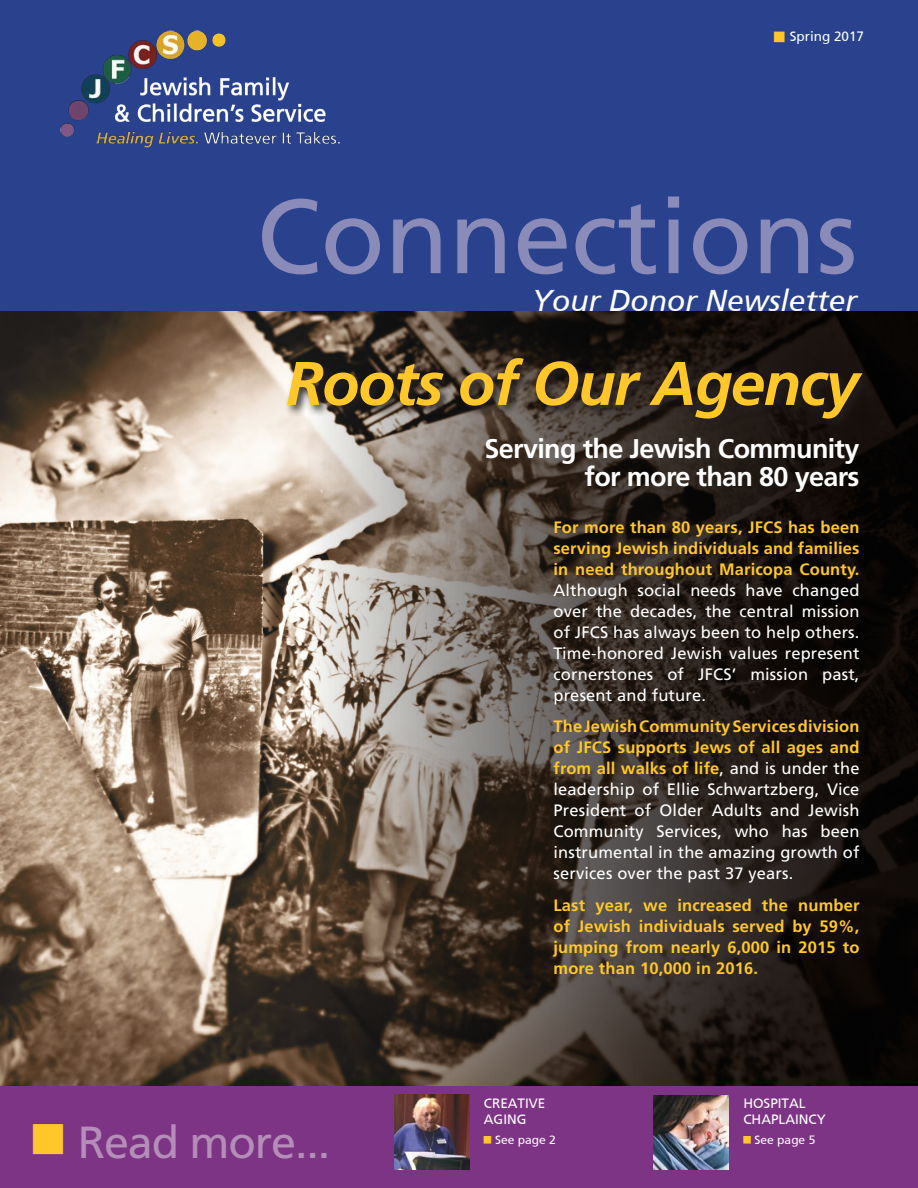
<style>
.page{position:relative;width:918px;height:1188px;background:#fff}
.page>*{position:absolute;margin:0;border:0;box-sizing:border-box;transform-origin:0 0}
.t1{font:105px "Frutiger";color:#8b8bba}
.t2{font:italic 700 61.5px "Frutiger";letter-spacing:-.025em;color:#ffc729}
.t3{font:45px "Frutiger";letter-spacing:-.025em;color:#b48eb8}
.t4{font:italic 30px "Frutiger SAIN Itv 1";color:#fff}
.t5{font:700 27px/28.5px "Frutiger";letter-spacing:-.025em;color:#fff;text-align:right}
.t6{font:16.5px/21px "Frutiger";letter-spacing:.01em;color:#fff;text-align:justify}
.t7{font:700 16.5px/21px "Frutiger";letter-spacing:.01em;color:#ffc729;text-align:justify}
.t8{font:13.5px/16.2px "Frutiger SAIN Rmv 1 Roman";color:#fff}
.t9{font:12px "Frutiger SAIN Rmv 1 Roman";color:#fff}
.s1{font-weight:700;color:#ffc729}
</style>
<div class="page">
<img style="left:0;top:310px;width:308px;height:777px">
<svg style="left:308px;top:310px;width:610px;height:777px;background:#403731"></svg>
<div style="left:0;top:0;width:918px;height:310px;background:#2a428d"></div>
<img style="left:60px;top:30px;width:280px;height:118px">
<div style="left:0;top:1087px;width:918px;height:101px;background:#7d3485"></div>
<img style="left:394px;top:1095px;width:75px;height:75px">
<img style="left:653px;top:1096px;width:75px;height:74px">
<div style="left:284px;top:355px;width:590px;height:76px;background:#241f1f;opacity:.95"></div>
<p class="t8" style="left:790px;top:29px;width:76px">Spring 2017</p>
<h1 class="t1" style="left:256px;top:175px;width:602px">Connections</h1>
<h3 class="t4" style="left:532px;top:283px;width:327px">Your Donor Newsletter</h3>
<h2 class="t2" style="left:286px;top:347px;width:575px">Roots of Our Agency</h2>
<h3 class="t3" style="left:78px;top:1116px;width:254px">Read more...</h3>
<h3 class="t5" style="left:485px;top:434px;width:376px">Serving the Jewish Community for more than 80 years</h3>
<p class="t7" style="left:554px;top:517px;width:308px">For more than 80 years, JFCS has been serving Jewish individuals and families in need throughout Maricopa County.</p>
<p class="t6" style="left:554px;top:580px;width:308px">Although social needs have changed over the decades, the central mission of JFCS has always been to help others.<br>Time-honored Jewish values represent cornerstones of JFCS’ mission past, present and future.</p>
<p class="t6" style="left:554px;top:716px;width:308px"><span class="s1">The Jewish Community Services division of JFCS supports Jews of all ages and from all walks of life</span>, and is under the leadership of Ellie Schwartzberg, Vice President of Older Adults and Jewish Community Services, who has been instrumental in the amazing growth of services over the past 37 years.</p>
<p class="t7" style="left:554px;top:895px;width:308px">Last year, we increased the number of Jewish individuals served by 59%, jumping from nearly 6,000 in 2015 to more than 10,000 in 2016.</p>
<p class="t8" style="left:484px;top:1095px;width:63px">CREATIVE<br>AGING</p>
<p class="t9" style="left:495px;top:1132px;width:62px">See page 2</p>
<p class="t8" style="left:743px;top:1095px;width:84px">HOSPITAL<br>CHAPLAINCY</p>
<p class="t9" style="left:755px;top:1132px;width:62px">See page 5</p>
</div>
